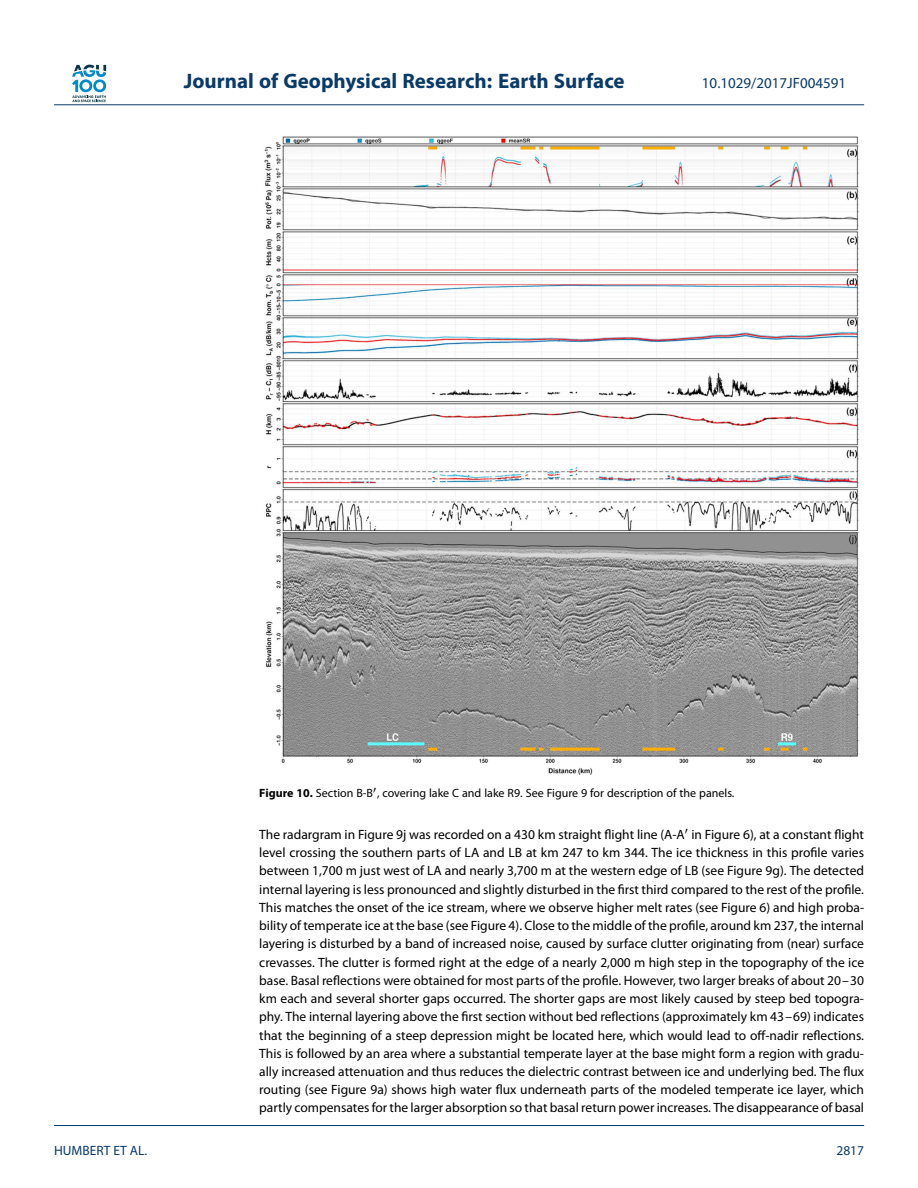
<style>
.page{position:relative;width:918px;height:1188px;background:#fff}
.page>*{position:absolute;margin:0;border:0;box-sizing:border-box;transform-origin:0 0}
.t1{font:700 21px "Myriad Pro";color:#0a3a69}
.t2{font:15px "Myriad Pro";color:#0a3a69}
.t3{font:13.5px/18.3px "Myriad Pro";color:#000;text-align:justify}
.t4{font:13.5px "Myriad Pro";color:#0a3a69}
.t5{font:12px "Myriad Pro";color:#000}
.s1{font-weight:700}
</style>
<div class="page">
<svg style="left:72px;top:65px;width:34px;height:37px"></svg>
<hr style="left:54px;top:104px;width:810px;height:1px;background:#0a3a69">
<img style="left:264px;top:136px;width:595px;height:639px">
<hr style="left:54px;top:1125px;width:810px;height:1px;background:#0a3a69">
<h1 class="t1" style="left:184px;top:73px;width:442px">Journal of Geophysical Research: Earth Surface</h1>
<p class="t2" style="left:702px;top:78px;width:146px">10.1029/2017JF004591</p>
<p class="t5" style="left:259px;top:789px;width:477px"><span class="s1">Figure 10.</span> Section B-B<sup>′</sup>, covering lake C and lake R9. See Figure 9 for description of the panels.</p>
<p class="t3" style="left:259px;top:826px;width:606px">The radargram in Figure 9j was recorded on a 430 km straight flight line (A-A<sup>′</sup> in Figure 6), at a constant flight level crossing the southern parts of LA and LB at km 247 to km 344. The ice thickness in this profile varies between 1,700 m just west of LA and nearly 3,700 m at the western edge of LB (see Figure 9g). The detected internal layering is less pronounced and slightly disturbed in the first third compared to the rest of the profile.<br>This matches the onset of the ice stream, where we observe higher melt rates (see Figure 6) and high proba&shy;bility of temperate ice at the base (see Figure 4). Close to the middle of the profile, around km 237, the internal layering is disturbed by a band of increased noise, caused by surface clutter originating from (near) surface crevasses. The clutter is formed right at the edge of a nearly 2,000 m high step in the topography of the ice base. Basal reflections were obtained for most parts of the profile. However, two larger breaks of about 20–30 km each and several shorter gaps occurred. The shorter gaps are most likely caused by steep bed topogra&shy;phy. The internal layering above the first section without bed reflections (approximately km 43–69) indicates that the beginning of a steep depression might be located here, which would lead to off-nadir reflections.<br>This is followed by an area where a substantial temperate layer at the base might form a region with gradu&shy;ally increased attenuation and thus reduces the dielectric contrast between ice and underlying bed. The flux routing (see Figure 9a) shows high water flux underneath parts of the modeled temperate ice layer, which partly compensates for the larger absorption so that basal return power increases. The disappearance of basal</p>
<p class="t4" style="left:54px;top:1145px;width:95px">HUMBERT ET AL.</p>
<p class="t4" style="left:836px;top:1145px;width:29px">2817</p>
</div>
